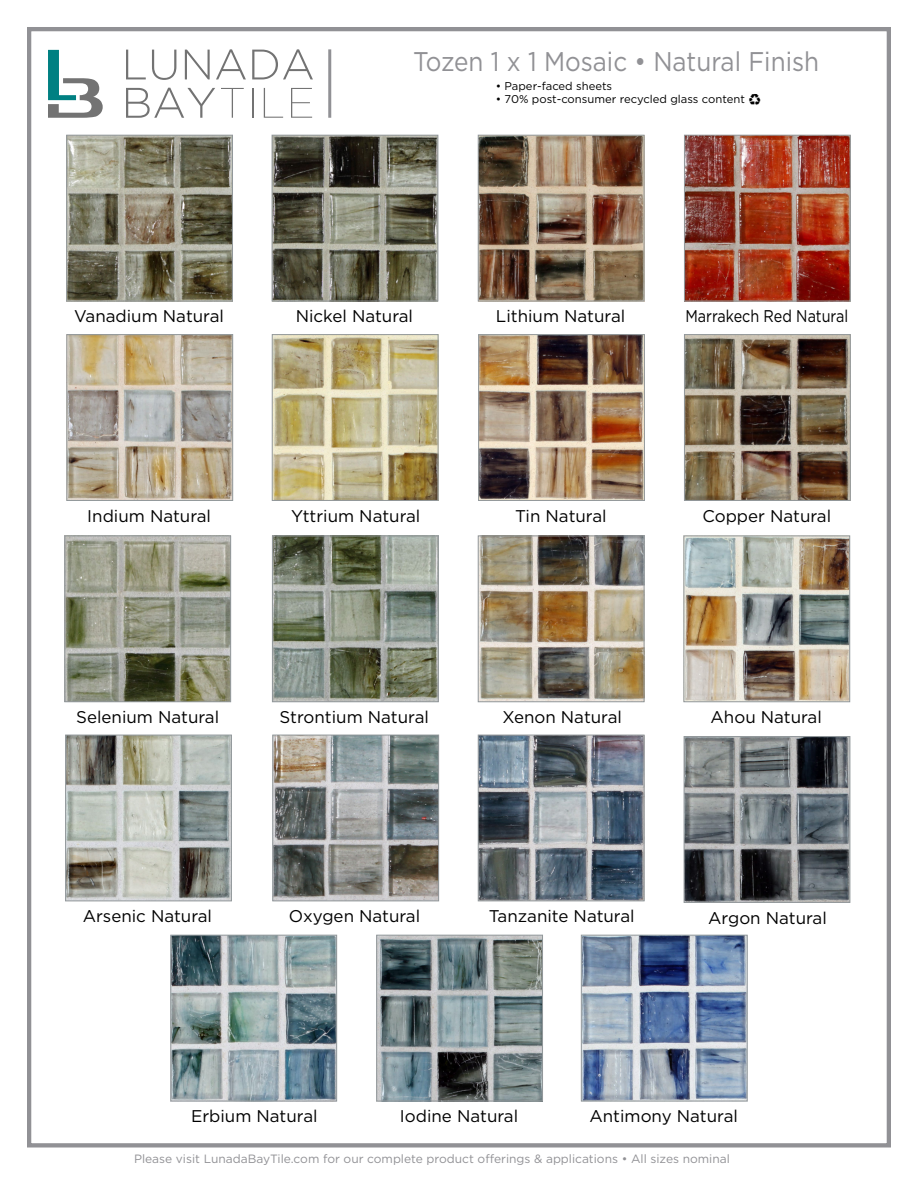
<style>
.page{position:relative;width:918px;height:1188px;background:#fff}
.page>*{position:absolute;margin:0;border:0;box-sizing:border-box;transform-origin:0 0}
.t1{font:27px "Gotham";color:#919195;scale:.9 1}
.t2{font:16.95px "Gotham";color:#000}
.t3{font:16.95px "Gotham";color:#000;scale:.85 1}
.t4{font:12px "Gotham";color:#919195}
.t5{font:11.25px "Gotham";color:#000}
.s1{font-family:"Recycle"}
</style>
<div class="page">
<div style="left:27px;top:27px;width:864px;height:1120px;border:4px solid #919195"></div>
<svg style="left:126px;top:50px;width:20px;height:29px"></svg>
<svg style="left:152px;top:50px;width:24px;height:30px"></svg>
<svg style="left:185px;top:50px;width:25px;height:29px"></svg>
<svg style="left:216px;top:49px;width:30px;height:30px"></svg>
<svg style="left:252px;top:49px;width:61px;height:30px"></svg>
<svg style="left:126px;top:88px;width:89px;height:30px"></svg>
<svg style="left:221px;top:88px;width:23px;height:30px"></svg>
<hr style="left:252px;top:88px;width:1px;height:30px;background:#737373">
<svg style="left:264px;top:88px;width:19px;height:30px"></svg>
<svg style="left:291px;top:88px;width:21px;height:30px"></svg>
<svg style="left:48px;top:50px;width:55px;height:68px"></svg>
<hr style="left:328px;top:49px;width:3px;height:69px;background:#919195">
<img style="left:480px;top:737px;width:162px;height:162px">
<div style="left:478px;top:735px;width:166px;height:166px;border:1px solid #92989b"></div>
<img style="left:173px;top:937px;width:162px;height:162px">
<div style="left:171px;top:935px;width:166px;height:166px;border:1px solid #92989b"></div>
<img style="left:583px;top:937px;width:162px;height:162px">
<div style="left:581px;top:935px;width:166px;height:166px;border:1px solid #92989b"></div>
<img style="left:378px;top:937px;width:163px;height:162px">
<div style="left:376px;top:935px;width:167px;height:166px;border:1px solid #92989b"></div>
<img style="left:274px;top:137px;width:162px;height:162px">
<div style="left:272px;top:135px;width:166px;height:166px;border:1px solid #92989b"></div>
<img style="left:67px;top:538px;width:162px;height:162px">
<div style="left:65px;top:536px;width:166px;height:166px;border:1px solid #92989b"></div>
<img style="left:275px;top:737px;width:162px;height:162px">
<div style="left:273px;top:735px;width:166px;height:166px;border:1px solid #92989b"></div>
<img style="left:274px;top:538px;width:162px;height:162px">
<div style="left:272px;top:536px;width:166px;height:166px;border:1px solid #92989b"></div>
<img style="left:67px;top:737px;width:163px;height:162px">
<div style="left:65px;top:735px;width:167px;height:166px;border:1px solid #92989b"></div>
<img style="left:68px;top:137px;width:163px;height:162px">
<div style="left:66px;top:135px;width:167px;height:166px;border:1px solid #92989b"></div>
<img style="left:480px;top:137px;width:162px;height:162px">
<div style="left:478px;top:135px;width:166px;height:166px;border:1px solid #92989b"></div>
<img style="left:686px;top:538px;width:162px;height:162px">
<div style="left:684px;top:536px;width:166px;height:166px;border:1px solid #92989b"></div>
<img style="left:69px;top:336px;width:162px;height:163px">
<div style="left:67px;top:334px;width:166px;height:167px;border:1px solid #92989b"></div>
<img style="left:686px;top:336px;width:163px;height:163px">
<div style="left:684px;top:334px;width:167px;height:167px;border:1px solid #92989b"></div>
<img style="left:274px;top:336px;width:162px;height:163px">
<div style="left:272px;top:334px;width:166px;height:167px;border:1px solid #92989b"></div>
<img style="left:480px;top:336px;width:163px;height:163px">
<div style="left:478px;top:334px;width:167px;height:167px;border:1px solid #92989b"></div>
<img style="left:480px;top:538px;width:162px;height:162px">
<div style="left:478px;top:536px;width:166px;height:166px;border:1px solid #92989b"></div>
<img style="left:686px;top:738px;width:162px;height:163px">
<div style="left:684px;top:736px;width:166px;height:167px;border:1px solid #92989b"></div>
<img style="left:686px;top:137px;width:163px;height:162px">
<div style="left:684px;top:135px;width:167px;height:166px;border:1px solid #92989b"></div>
<h1 class="t1" style="left:413px;top:44px;width:453px">Tozen 1 x 1 Mosaic • Natural Finish</h1>
<p class="t5" style="left:496px;top:79px;width:118px">• Paper-faced sheets</p>
<p class="t5" style="left:496px;top:92px;width:267px">• 70% post-consumer recycled glass content <span class="s1">C</span></p>
<p class="t2" style="left:74px;top:306px;width:151px">Vanadium Natural</p>
<p class="t2" style="left:496px;top:306px;width:131px">Lithium Natural</p>
<p class="t2" style="left:296px;top:306px;width:119px">Nickel Natural</p>
<p class="t3" style="left:685px;top:306px;width:193px">Marrakech Red Natural</p>
<p class="t2" style="left:87px;top:505px;width:125px">Indium Natural</p>
<p class="t2" style="left:291px;top:505px;width:131px">Yttrium Natural</p>
<p class="t2" style="left:515px;top:505px;width:93px">Tin Natural</p>
<p class="t2" style="left:702px;top:505px;width:130px">Copper Natural</p>
<p class="t2" style="left:76px;top:706px;width:144px">Selenium Natural</p>
<p class="t2" style="left:280px;top:706px;width:151px">Strontium Natural</p>
<p class="t2" style="left:503px;top:706px;width:121px">Xenon Natural</p>
<p class="t2" style="left:83px;top:905px;width:131px">Arsenic Natural</p>
<p class="t2" style="left:289px;top:905px;width:133px">Oxygen Natural</p>
<p class="t2" style="left:489px;top:905px;width:147px">Tanzanite Natural</p>
<p class="t2" style="left:711px;top:706px;width:113px">Ahou Natural</p>
<p class="t2" style="left:708px;top:907px;width:120px">Argon Natural</p>
<p class="t2" style="left:191px;top:1106px;width:128px">Erbium Natural</p>
<p class="t2" style="left:400px;top:1106px;width:120px">Iodine Natural</p>
<p class="t2" style="left:589px;top:1106px;width:150px">Antimony Natural</p>
<p class="t4" style="left:134px;top:1151px;width:597px">Please visit LunadaBayTile.com for our complete product offerings &amp; applications • All sizes nominal</p>
</div>
